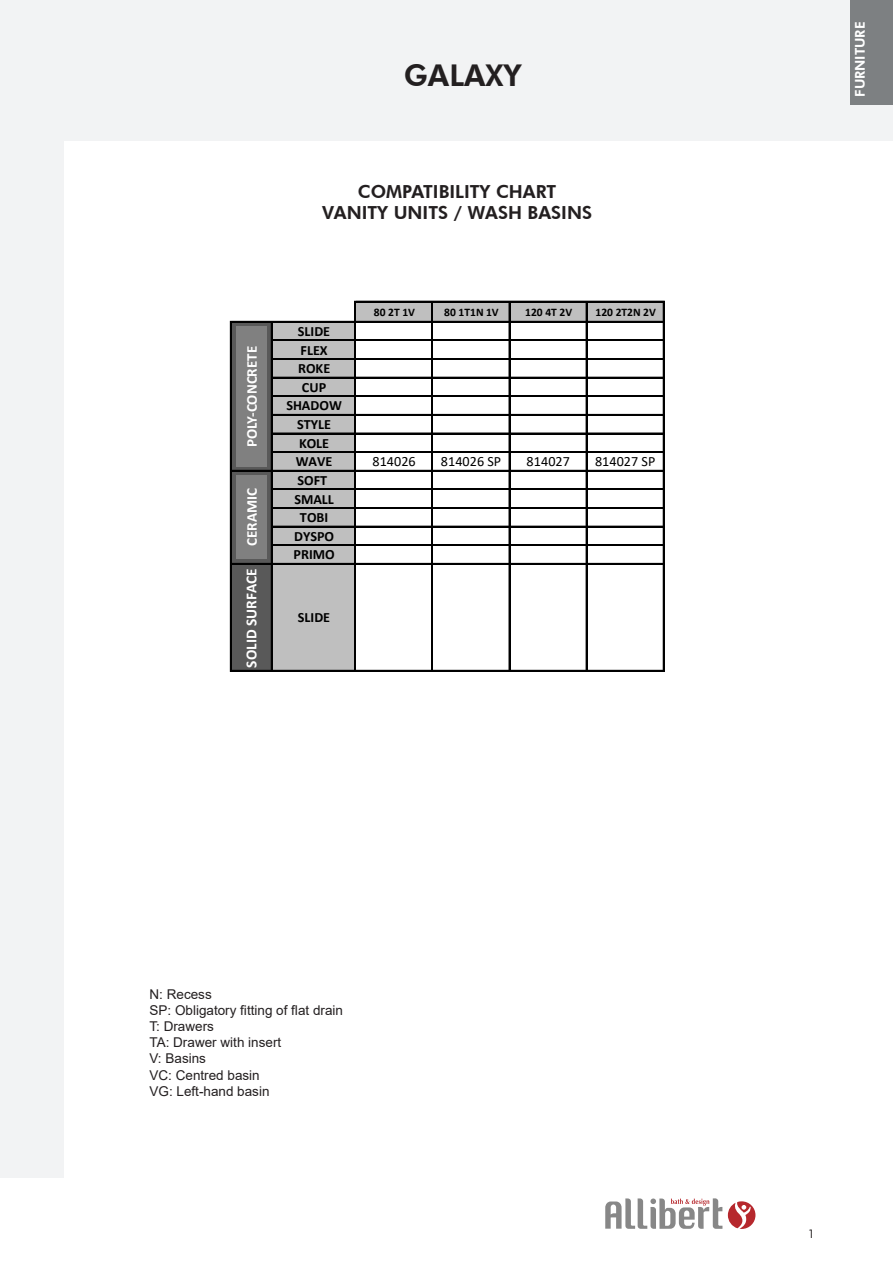
<style>
.page{position:relative;width:893px;height:1263px;background:#fff}
.page>*{position:absolute;margin:0;border:0;box-sizing:border-box;transform-origin:0 0}
.t1{font:800 30px "Futura BT";color:#231f20}
.t2{font:800 18px/21.6px "Futura BT";color:#231f20;text-align:center}
.t3{font:700 15.45px "Calibri";color:#fff}
.t4{font:700 15px "Calibri";color:#fff}
.t5{font:700 14.1px/18.6px "Calibri";color:#000;text-align:center}
.t6{font:14.1px "Calibri";letter-spacing:.005em;color:#000}
.t7{font:13.5px/16.2px "Arial";color:#231f20}
.t8{font:800 13.5px "Futura BT";color:#fff}
.t9{font:12px "Futura BT";color:#231f20}
.t10{font:700 11.55px "Calibri";color:#000}
</style>
<div class="page">
<div style="left:0;top:0;width:893px;height:140px;background:#f2f3f4"></div>
<div style="left:0;top:132px;width:64px;height:1046px;background:#f2f3f4"></div>
<svg style="left:605px;top:1198px;width:117px;height:31px"></svg>
<svg style="left:728px;top:1201px;width:27px;height:28px"></svg>
<svg style="left:355px;top:300px;width:309px;height:1px"></svg>
<div style="left:355px;top:302px;width:309px;height:20px;background:#bfbfbf"></div>
<div style="left:231px;top:322px;width:41px;height:349px;background:#595959"></div>
<div style="left:272px;top:322px;width:84px;height:349px;background:#bfbfbf"></div>
<hr style="left:355px;top:301px;width:1px;height:370px;background:#000">
<hr style="left:432px;top:302px;width:1px;height:369px;background:#000">
<hr style="left:509px;top:302px;width:1px;height:369px;background:#000">
<hr style="left:586px;top:302px;width:1px;height:369px;background:#000">
<hr style="left:663px;top:302px;width:1px;height:369px;background:#000">
<hr style="left:230px;top:321px;width:1px;height:350px;background:#000">
<hr style="left:271px;top:322px;width:1px;height:349px;background:#000">
<hr style="left:356px;top:301px;width:308px;height:1px;background:#000">
<hr style="left:231px;top:321px;width:433px;height:1px;background:#000">
<hr style="left:272px;top:340px;width:392px;height:1px;background:#000">
<hr style="left:272px;top:358px;width:392px;height:2px;background:#000">
<hr style="left:272px;top:377px;width:392px;height:1px;background:#000">
<hr style="left:272px;top:395px;width:392px;height:1px;background:#000">
<hr style="left:272px;top:396px;width:392px;height:1px;background:#000">
<hr style="left:272px;top:414px;width:392px;height:2px;background:#000">
<hr style="left:272px;top:433px;width:392px;height:1px;background:#000">
<hr style="left:272px;top:451px;width:392px;height:2px;background:#000">
<hr style="left:231px;top:470px;width:433px;height:1px;background:#000">
<hr style="left:272px;top:489px;width:392px;height:1px;background:#000">
<hr style="left:272px;top:507px;width:392px;height:2px;background:#000">
<hr style="left:272px;top:526px;width:392px;height:1px;background:#000">
<hr style="left:272px;top:544px;width:392px;height:1px;background:#000">
<hr style="left:272px;top:545px;width:392px;height:1px;background:#000">
<hr style="left:231px;top:563px;width:433px;height:1px;background:#000">
<hr style="left:231px;top:670px;width:433px;height:1px;background:#000">
<div style="left:850px;top:0;width:43px;height:105px;background:#7d8082"></div>
<div style="left:236px;top:326px;width:31px;height:141px;background:#808080"></div>
<div style="left:236px;top:475px;width:31px;height:84px;background:#808080"></div>
<h1 class="t1" style="left:404px;top:57px;width:119px">GALAXY</h1>
<h2 class="t2" style="left:322px;top:180px;width:271px">COMPATIBILITY CHART<br>VANITY UNITS / WASH BASINS</h2>
<p class="t4" style="left:241px;top:447px;width:103px;rotate:-90deg">POLY-CONCRETE</p>
<p class="t3" style="left:240px;top:435px;width:79px;rotate:-90deg">POLYBETON</p>
<p class="t3" style="left:240px;top:557px;width:81px;rotate:-90deg">CERAMIQUE</p>
<p class="t4" style="left:241px;top:546px;width:59px;rotate:-90deg">CERAMIC</p>
<p class="t3" style="left:240px;top:668px;width:101px;rotate:-90deg">SOLID SURFACE</p>
<p class="t5" style="left:286px;top:322px;width:57px">SLIDE<br>FLEX<br>ROKE<br>CUP<br>SHADOW<br>STYLE<br>KOLE<br>WAVE</p>
<p class="t5" style="left:293px;top:471px;width:43px">SOFT<br>SMALL<br>TOBI<br>DYSPO<br>PRIMO</p>
<p class="t5" style="left:298px;top:608px;width:34px">SLIDE</p>
<p class="t10" style="left:374px;top:304px;width:43px">80 2T 1V</p>
<p class="t10" style="left:444px;top:304px;width:56px">80 1T1N 1V</p>
<p class="t10" style="left:525px;top:304px;width:48px">120 4T 2V</p>
<p class="t10" style="left:596px;top:304px;width:62px">120 2T2N 2V</p>
<p class="t6" style="left:372px;top:452px;width:45px">814026</p>
<p class="t6" style="left:441px;top:452px;width:62px">814026 SP</p>
<p class="t6" style="left:527px;top:452px;width:45px">814027</p>
<p class="t6" style="left:595px;top:452px;width:62px">814027 SP</p>
<p class="t7" style="left:149px;top:985px;width:195px">N: Recess<br>SP: Obligatory fitting of flat drain<br>T: Drawers<br>TA: Drawer with insert<br>V: Basins<br>VC: Centred basin<br>VG: Left-hand basin</p>
<p class="t8" style="left:852px;top:97px;width:77px;rotate:-90deg">FURNITURE</p>
<p class="t9" style="left:808px;top:1226px;width:9px">1</p>
</div>
